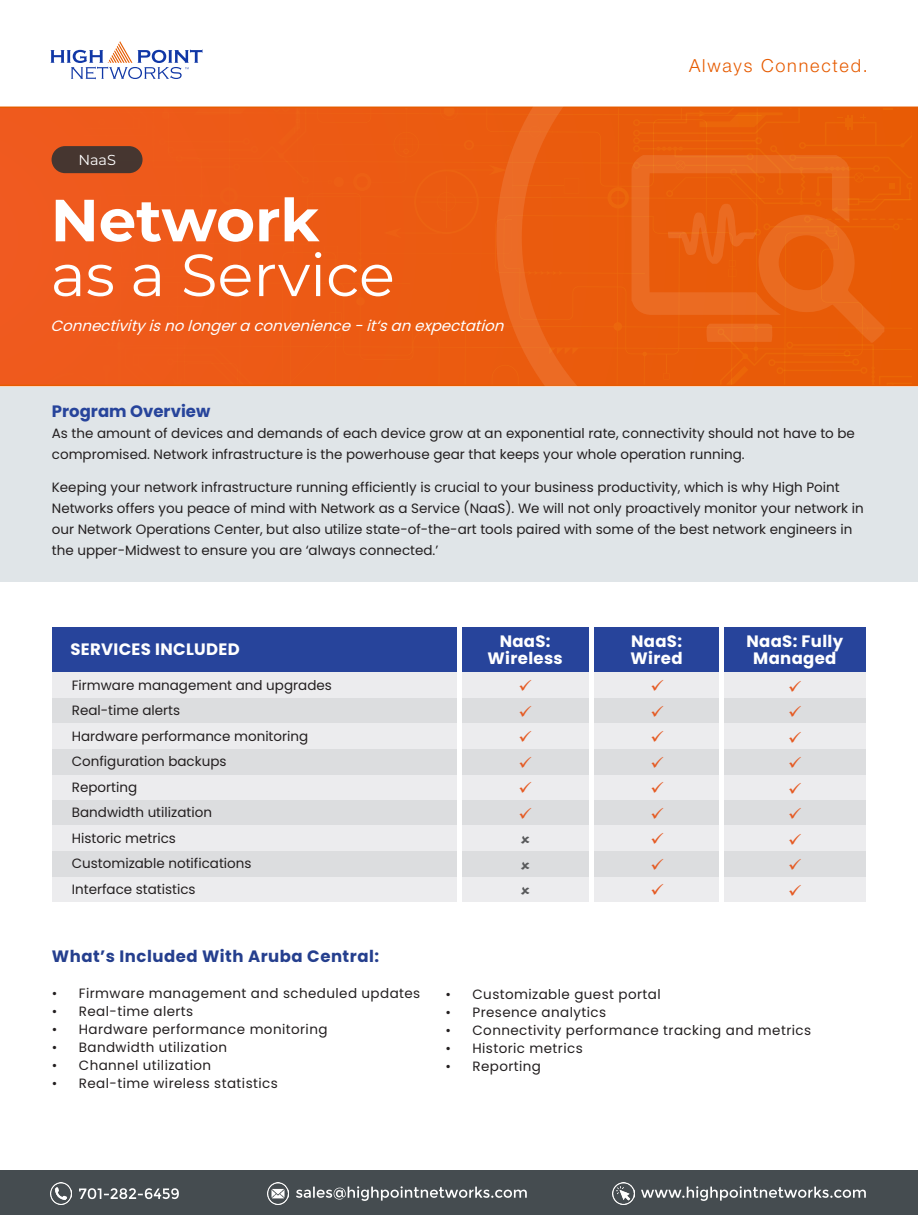
<style>
.page{position:relative;width:918px;height:1215px;background:#fff}
.page>*{position:absolute;margin:0;border:0;box-sizing:border-box;transform-origin:0 0}
.Main_title{font:59.4px "Montserrat";color:#fff}
.Main_title-2{font:700 59.4px "Montserrat";color:#fff}
.t1{font:300 18px "Helvetica Neue LT Pro";letter-spacing:.1em;color:#e65b00}
.t2{font:700 16.5px/17.4px "Poppins";letter-spacing:.02em;color:#fff;text-align:center}
.t3{font:700 16.5px "Poppins";letter-spacing:.03em;color:#253f8e}
.t4{font:700 16.5px "Poppins";color:#27449b}
.Intro_text{font:italic 15px "Poppins";color:#fff}
.Indication{font:14.4px "Montserrat";color:#fff}
.t5{font:13.5px/21px "Poppins";color:#231f20}
.t6{font:13.5px "Poppins";letter-spacing:.03em;color:#231f20}
</style>
<div class="page">
<div style="left:0;top:387px;width:918px;height:195px;background:#e0e5e8"></div>
<div style="left:0;top:107px;width:918px;height:279px;background:#ed5a17"></div>
<svg style="left:496px;top:107px;width:421px;height:279px;background:#ea5e11"></svg>
<svg style="left:632px;top:107px;width:280px;height:279px;background:#e95f0d"></svg>
<div style="left:0;top:1170px;width:918px;height:45px;background:#454c50"></div>
<svg style="left:79px;top:1188px;width:100px;height:11px"></svg>
<svg style="left:296px;top:1186px;width:231px;height:15px"></svg>
<svg style="left:641px;top:1186px;width:225px;height:15px"></svg>
<img style="left:51px;top:1183px;width:21px;height:21px">
<img style="left:268px;top:1183px;width:21px;height:21px">
<img style="left:613px;top:1183px;width:21px;height:21px">
<svg style="left:51px;top:41px;width:151px;height:38px"></svg>
<div style="left:52px;top:146px;width:91px;height:27px;background:#463630;border-radius:14px"></div>
<div style="left:52px;top:627px;width:814px;height:45px;background:#27449b"></div>
<div style="left:52px;top:698px;width:814px;height:26px;background:#dcdddf"></div>
<div style="left:52px;top:800px;width:814px;height:26px;background:#dcdddf"></div>
<div style="left:52px;top:672px;width:814px;height:26px;background:#ececee"></div>
<div style="left:52px;top:775px;width:814px;height:25px;background:#ececee"></div>
<div style="left:52px;top:877px;width:814px;height:25px;background:#ececee"></div>
<div style="left:52px;top:724px;width:814px;height:25px;background:#ececee"></div>
<div style="left:52px;top:826px;width:814px;height:25px;background:#ececee"></div>
<div style="left:52px;top:749px;width:814px;height:26px;background:#dcdddf"></div>
<div style="left:52px;top:851px;width:814px;height:26px;background:#dcdddf"></div>
<hr style="left:589px;top:621px;width:4px;height:292px;background:#fff">
<hr style="left:720px;top:618px;width:4px;height:301px;background:#fff">
<hr style="left:457px;top:621px;width:4px;height:300px;background:#fff">
<p class="Indication" style="left:78px;top:150px;width:39px">NaaS</p>
<p class="Main_title-2" style="left:51px;top:177px;width:270px">Network</p>
<p class="Main_title" style="left:51px;top:234px;width:346px">as a Service</p>
<p class="Intro_text" style="left:51px;top:317px;width:461px">Connectivityisnolongeraconvenience-it‘sanexpectation</p>
<p class="t1" style="left:689px;top:55px;width:180px">Always Connected.</p>
<p class="t4" style="left:52px;top:401px;width:160px">Program Overview</p>
<p class="t5" style="left:52px;top:423px;width:805px">As the amount of devices and demands of each device grow at an exponential rate, connectivity should not have to be compromised. Network infrastructure is the powerhouse gear that keeps your whole operation running.</p>
<p class="t5" style="left:52px;top:477px;width:813px">Keeping your network infrastructure running efficiently is crucial to your business productivity, which is why High Point Networks offers you peace of mind with Network as a Service (NaaS). We will not only proactively monitor your network in our Network Operations Center, but also utilize state-of-the-art tools paired with some of the best network engineers in the upper-Midwest to ensure you are ‘always connected.’</p>
<p class="t2" style="left:70px;top:641px;width:171px">SERVICES INCLUDED</p>
<p class="t5" style="left:72px;top:674px;width:262px">Firmware management and upgrades</p>
<p class="t5" style="left:72px;top:700px;width:110px">Real-time alerts</p>
<p class="t5" style="left:72px;top:725px;width:238px">Hardware performance monitoring</p>
<p class="t5" style="left:72px;top:751px;width:156px">Configuration backups</p>
<p class="t5" style="left:72px;top:776px;width:67px">Reporting</p>
<p class="t5" style="left:72px;top:802px;width:142px">Bandwidth utilization</p>
<p class="t5" style="left:72px;top:827px;width:106px">Historic metrics</p>
<p class="t5" style="left:72px;top:853px;width:181px">Customizable notifications</p>
<p class="t5" style="left:72px;top:878px;width:125px">Interface statistics</p>
<p class="t3" style="left:52px;top:946px;width:329px">What’s Included With Aruba Central:</p>
<p class="t6" style="left:52px;top:985px;width:370px">• Firmware management and scheduled updates</p>
<p class="t6" style="left:52px;top:1003px;width:143px">• Real-time alerts</p>
<p class="t6" style="left:52px;top:1021px;width:277px">• Hardware performance monitoring</p>
<p class="t6" style="left:52px;top:1039px;width:177px">• Bandwidth utilization</p>
<p class="t6" style="left:52px;top:1057px;width:161px">• Channel utilization</p>
<p class="t6" style="left:52px;top:1075px;width:227px">• Real-time wireless statistics</p>
<p class="t2" style="left:500px;top:632px;width:52px">NaaS:</p>
<p class="t2" style="left:488px;top:650px;width:77px">Wireless</p>
<p class="t2" style="left:631px;top:632px;width:52px">NaaS:</p>
<p class="t2" style="left:631px;top:650px;width:53px">Wired</p>
<p class="t2" style="left:747px;top:632px;width:98px">NaaS: Fully<br>Managed</p>
<p class="t6" style="left:446px;top:986px;width:217px">• Customizable guest portal</p>
<p class="t6" style="left:446px;top:1004px;width:162px">• Presence analytics</p>
<p class="t6" style="left:446px;top:1022px;width:367px">• Connectivity performance tracking and metrics</p>
<p class="t6" style="left:446px;top:1040px;width:139px">• Historic metrics</p>
<p class="t6" style="left:446px;top:1058px;width:97px">• Reporting</p>
</div>
